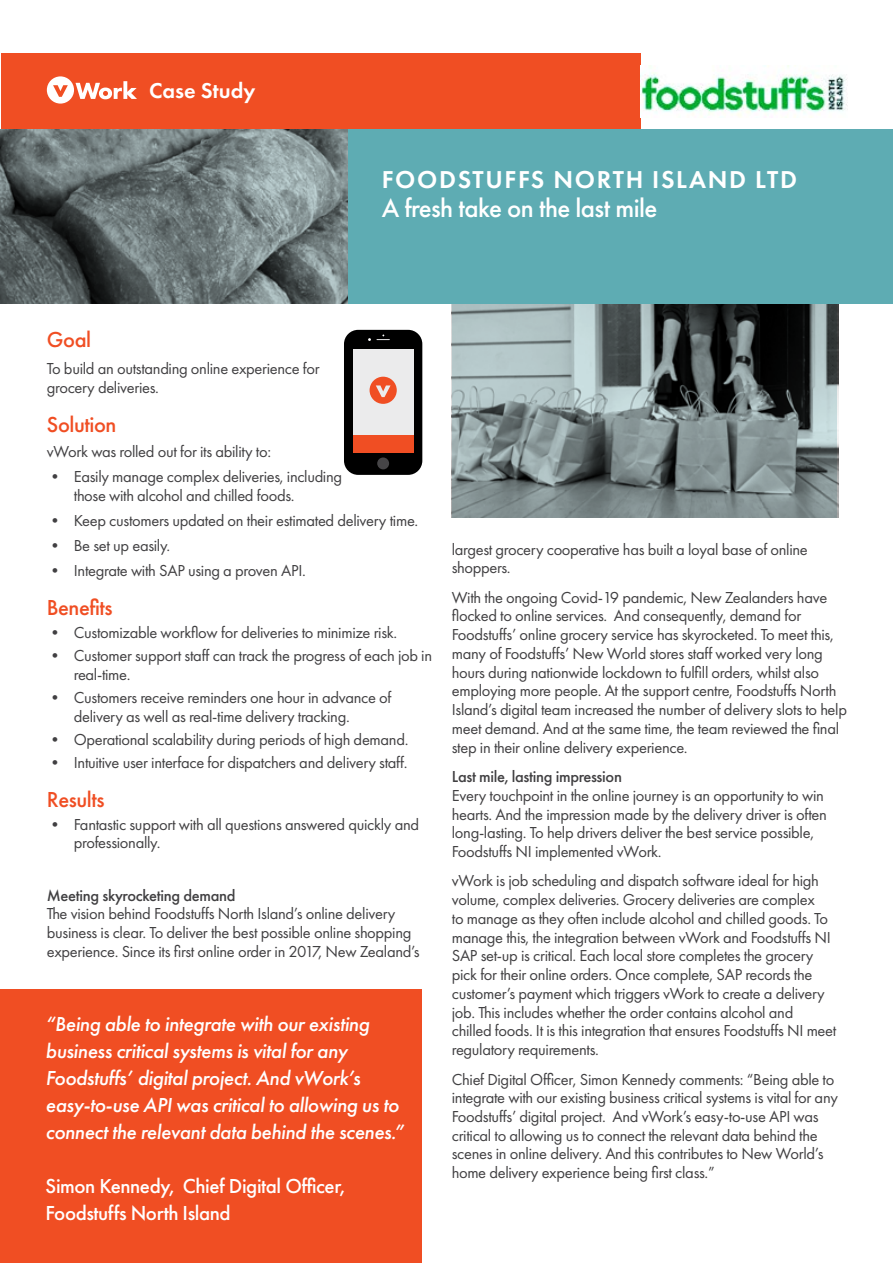
<style>
.page{position:relative;width:893px;height:1263px;background:#fff}
.page>*{position:absolute;margin:0;border:0;box-sizing:border-box;transform-origin:0 0}
.t1{font:500 26.85px "Futura PT";letter-spacing:-.02em;color:#fff}
.t2{font:600 25.35px "Futura PT";letter-spacing:.065em;color:#fff}
.t3{font:500 22.5px "Futura PT";letter-spacing:-.02em;color:#f04e23}
.t4{font:600 22.2px "Futura PT";color:#fff}
.t5{font:italic 500 21px/27px "Futura PT";letter-spacing:-.02em;color:#fff}
.t6{font:500 21px/27px "Futura PT";letter-spacing:-.02em;color:#fff}
.t7{font:16.5px/18.8px "Futura PT";letter-spacing:-.02em;color:#414042}
.t8{font:500 16.5px "Futura PT";letter-spacing:-.02em;color:#414042}
</style>
<div class="page">
<svg style="left:452px;top:304px;width:385px;height:214px;background:#748182"></svg>
<div style="left:1px;top:53px;width:640px;height:77px;background:#f04e23"></div>
<svg style="left:76px;top:81px;width:61px;height:18px"></svg>
<div style="left:47px;top:76px;width:27px;height:28px;background:#fff;border-radius:50%"></div>
<svg style="left:53px;top:85px;width:15px;height:12px"></svg>
<div style="left:345px;top:130px;width:548px;height:174px;background:#5eacb3"></div>
<div style="left:344px;top:330px;width:78px;height:145px;background:#000;border-radius:14px"></div>
<div style="left:353px;top:349px;width:61px;height:104px;background:#ebebec"></div>
<div style="left:353px;top:436px;width:61px;height:17px;background:#f04e23"></div>
<div style="left:377px;top:457px;width:12px;height:12px;background:#464547;border-radius:50%"></div>
<svg style="left:377px;top:335px;width:12px;height:5px"></svg>
<div style="left:370px;top:377px;width:27px;height:27px;background:#f04e23;border-radius:50%"></div>
<svg style="left:376px;top:385px;width:15px;height:12px"></svg>
<img style="left:641px;top:66px;width:206px;height:51px">
<div style="left:0;top:989px;width:421px;height:274px;background:#f04e23"></div>
<svg style="left:0;top:130px;width:347px;height:174px;background:#677273"></svg>
<h3 class="t4" style="left:149px;top:77px;width:108px">Case Study</h3>
<h2 class="t2" style="left:382px;top:164px;width:417px">FOODSTUFFS NORTH ISLAND LTD</h2>
<h1 class="t1" style="left:382px;top:191px;width:277px">A fresh take on the last mile</h1>
<h3 class="t3" style="left:47px;top:326px;width:46px">Goal</h3>
<p class="t7" style="left:47px;top:359px;width:274px">To build an outstanding online experience for grocery deliveries.</p>
<h3 class="t3" style="left:47px;top:411px;width:71px">Solution</h3>
<p class="t7" style="left:47px;top:442px;width:226px">vWork was rolled out for its ability to:</p>
<p class="t7" style="left:74px;top:467px;width:270px;text-indent:-27px">• Easily manage complex deliveries, including those with alcohol and chilled foods.</p>
<p class="t7" style="left:47px;top:511px;width:373px">• Keep customers updated on their estimated delivery time.</p>
<p class="t7" style="left:47px;top:536px;width:125px">• Be set up easily.</p>
<p class="t7" style="left:47px;top:561px;width:260px">• Integrate with SAP using a proven API.</p>
<h3 class="t3" style="left:47px;top:594px;width:67px">Benefits</h3>
<p class="t7" style="left:47px;top:623px;width:352px">• Customizable workflow for deliveries to minimize risk.</p>
<p class="t7" style="left:74px;top:646px;width:360px;text-indent:-27px">• Customer support staff can track the progress of each job in real-time.</p>
<p class="t7" style="left:74px;top:688px;width:319px;text-indent:-27px">• Customers receive reminders one hour in advance of delivery as well as real-time delivery tracking.</p>
<p class="t7" style="left:47px;top:730px;width:363px">• Operational scalability during periods of high demand.</p>
<p class="t7" style="left:47px;top:753px;width:362px">• Intuitive user interface for dispatchers and delivery staff.</p>
<h3 class="t3" style="left:47px;top:785px;width:59px">Results</h3>
<p class="t7" style="left:74px;top:814px;width:347px;text-indent:-27px">• Fantastic support with all questions answered quickly and professionally.</p>
<p class="t8" style="left:47px;top:885px;width:190px">Meeting skyrocketing demand</p>
<p class="t7" style="left:47px;top:904px;width:374px">The vision behind Foodstuffs North Island’s online delivery business is clear. To deliver the best possible online shopping experience. Since its first online order in 2017, New Zealand’s</p>
<p class="t5" style="left:46px;top:1010px;width:361px">“Being able to integrate with our existing business critical systems is vital for any Foodstuffs’ digital project. And vWork’s easy-to-use API was critical to allowing us to connect the relevant data behind the scenes.”</p>
<p class="t6" style="left:46px;top:1172px;width:301px">Simon Kennedy, Chief Digital Officer,<br>Foodstuffs North Island</p>
<p class="t7" style="left:452px;top:540px;width:358px">largest grocery cooperative has built a loyal base of online shoppers.</p>
<p class="t7" style="left:452px;top:588px;width:397px">With the ongoing Covid-19 pandemic, New Zealanders have flocked to online services. And consequently, demand for Foodstuffs’ online grocery service has skyrocketed. To meet this, many of Foodstuffs’ New World stores staff worked very long hours during nationwide lockdown to fulfill orders, whilst also employing more people. At the support centre, Foodstuffs North Island’s digital team increased the number of delivery slots to help meet demand. And at the same time, the team reviewed the final step in their online delivery experience.</p>
<p class="t8" style="left:452px;top:766px;width:172px">Last mile, lasting impression</p>
<p class="t7" style="left:452px;top:786px;width:377px">Every touchpoint in the online journey is an opportunity to win hearts. And the impression made by the delivery driver is often long-lasting. To help drivers deliver the best service possible, Foodstuffs NI implemented vWork.</p>
<p class="t7" style="left:452px;top:871px;width:386px">vWork is job scheduling and dispatch software ideal for high volume, complex deliveries. Grocery deliveries are complex<br>to manage as they often include alcohol and chilled goods. To manage this, the integration between vWork and Foodstuffs NI SAP set-up is critical. Each local store completes the grocery pick for their online orders. Once complete, SAP records the customer’s payment which triggers vWork to create a delivery job. This includes whether the order contains alcohol and chilled foods. It is this integration that ensures Foodstuffs NI meet regulatory requirements.</p>
<p class="t7" style="left:452px;top:1069px;width:388px">Chief Digital Officer, Simon Kennedy comments: “Being able to integrate with our existing business critical systems is vital for any Foodstuffs’ digital project. And vWork’s easy-to-use API was critical to allowing us to connect the relevant data behind the scenes in online delivery. And this contributes to New World’s home delivery experience being first class.”</p>
</div>
